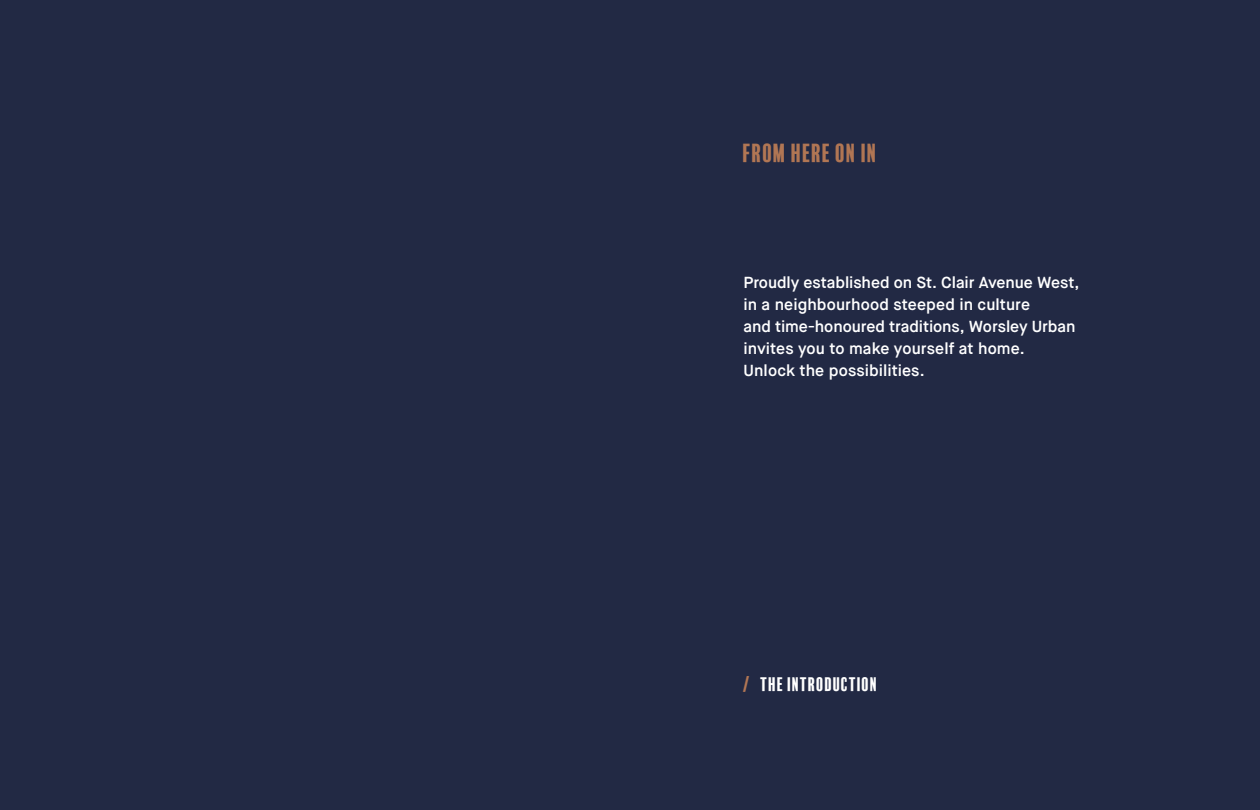
<style>
.page{position:relative;width:1260px;height:810px;background:#fff}
.page>*{position:absolute;margin:0;border:0;box-sizing:border-box;transform-origin:0 0}
.t1{font:24px "Balboa Plus Fill";letter-spacing:-.01em;color:#b17654}
.t2{font:18px "Balboa Plus Fill";color:#fff}
.t3{font:600 16px/22px "Maison Neue";color:#fff}
.s1{font-size:17px;color:#b17654}
</style>
<div class="page">
<div style="left:0;top:0;width:648px;height:810px;background:#222944"></div>
<div style="left:612px;top:0;width:648px;height:810px;background:#222944"></div>
<h1 class="t1" style="left:742px;top:140px;width:137px">FROM HERE ON IN</h1>
<p class="t3" style="left:744px;top:272px;width:337px">Proudly established on St. Clair Avenue West, in a neighbourhood steeped in culture<br>and time-honoured traditions, Worsley Urban invites you to make yourself at home.<br>Unlock the possibilities.</p>
<p class="t2" style="left:742px;top:674px;width:137px"><span class="s1">/</span> THE INTRODUCTION</p>
</div>
